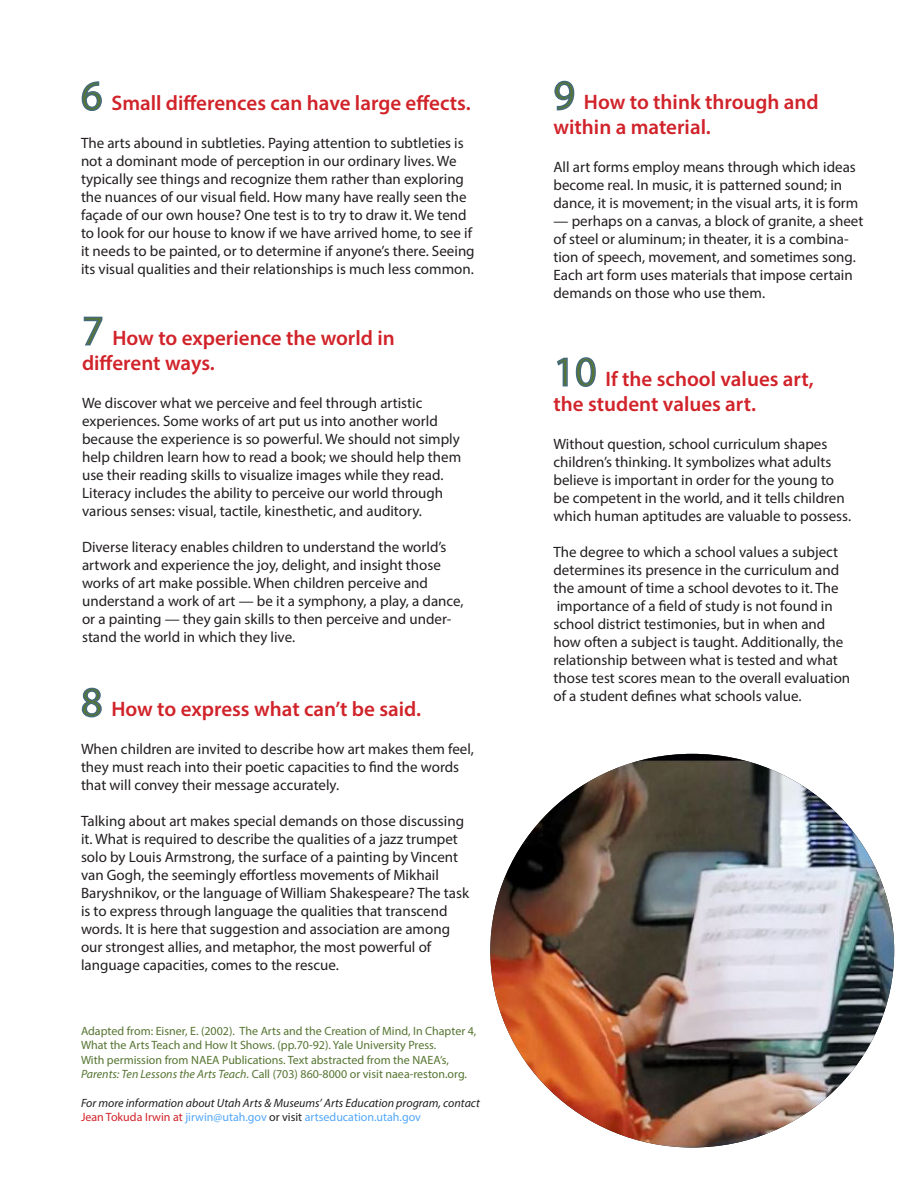
<style>
.page{position:relative;width:918px;height:1188px;background:#fff}
.page>*{position:absolute;margin:0;border:0;box-sizing:border-box;transform-origin:0 0}
.t1{font:600 21px/25.2px "Myriad Pro";color:#d1232a}
.t2{font:15px/18px "Myriad Pro";color:#231f20}
.t3{font:12px/14.4px "Myriad Pro";color:#567532}
.t4{font:italic 12px/14.4px "Myriad Pro";color:#231f20}
.s1{font-weight:400;font-size:42px;color:#567532}
.s2{font-style:italic}
.s3{font-style:normal;color:#d1232a}
.s4{font-style:normal;color:#52a7f8}
.s5{font-style:normal}
</style>
<div class="page">
<img style="left:490px;top:754px;width:404px;height:394px">
<svg style="left:81px;top:81px;width:21px;height:30px"></svg>
<svg style="left:554px;top:80px;width:21px;height:31px"></svg>
<svg style="left:81px;top:687px;width:21px;height:31px"></svg>
<svg style="left:83px;top:316px;width:20px;height:30px"></svg>
<svg style="left:557px;top:357px;width:11px;height:30px"></svg>
<svg style="left:575px;top:357px;width:21px;height:30px"></svg>
<h1 class="t1" style="left:81px;top:90px;width:391px"><span class="s1">6</span> Small differences can have large effects.</h1>
<p class="t2" style="left:81px;top:133px;width:395px">The arts abound in subtleties. Paying attention to subtleties is not a dominant mode of perception in our ordinary lives. We typically see things and recognize them rather than exploring the nuances of our visual field. How many have really seen the façade of our own house? One test is to try to draw it. We tend to look for our house to know if we have arrived home, to see if it needs to be painted, or to determine if anyone’s there. Seeing its visual qualities and their relationships is much less common.</p>
<h1 class="t1" style="left:82px;top:325px;width:314px"><span class="s1">7</span> How to experience the world in different ways.</h1>
<p class="t2" style="left:82px;top:393px;width:381px">We discover what we perceive and feel through artistic experiences. Some works of art put us into another world because the experience is so powerful. We should not simply help children learn how to read a book; we should help them use their reading skills to visualize images while they read.<br>Literacy includes the ability to perceive our world through various senses: visual, tactile, kinesthetic, and auditory.</p>
<p class="t2" style="left:82px;top:537px;width:383px">Diverse literacy enables children to understand the world’s artwork and experience the joy, delight, and insight those works of art make possible. When children perceive and understand a work of art — be it a symphony, a play, a dance, or a painting — they gain skills to then perceive and under&shy;stand the world in which they live.</p>
<h1 class="t1" style="left:81px;top:696px;width:342px"><span class="s1">8</span> How to express what can’t be said.</h1>
<p class="t2" style="left:81px;top:740px;width:394px">When children are invited to describe how art makes them feel, they must reach into their poetic capacities to find the words that will convey their message accurately.</p>
<p class="t2" style="left:81px;top:812px;width:390px">Talking about art makes special demands on those discussing it. What is required to describe the qualities of a jazz trumpet solo by Louis Armstrong, the surface of a painting by Vincent van Gogh, the seemingly effortless movements of Mikhail Baryshnikov, or the language of William Shakespeare? The task is to express through language the qualities that transcend words. It is here that suggestion and association are among our strongest allies, and metaphor, the most powerful of language capacities, comes to the rescue.</p>
<p class="t3" style="left:81px;top:1024px;width:397px">Adapted from: Eisner, E. (2002). The Arts and the Creation of Mind, In Chapter 4, What the Arts Teach and How It Shows. (pp.70-92). Yale University Press.<br>With permission from NAEA Publications. Text abstracted from the NAEA’s, <span class="s2">Parents: Ten Lessons the Arts Teach.</span> Call (703) 860-8000 or visit naea-reston.org.</p>
<p class="t4" style="left:81px;top:1096px;width:400px">For more information about Utah Arts &amp; Museums’ Arts Education program, contact<br><span class="s3">Jean Tokuda Irwin at</span> <span class="s4">jirwin@utah.gov</span> <span class="s5">or visit</span> <span class="s4">artseducation.utah.gov</span></p>
<h1 class="t1" style="left:554px;top:89px;width:267px"><span class="s1">9</span> How to think through and within a material.</h1>
<p class="t2" style="left:554px;top:158px;width:306px">All art forms employ means through which ideas become real. In music, it is patterned sound; in dance, it is movement; in the visual arts, it is form</p>
<p class="t2" style="left:554px;top:212px;width:311px">— perhaps on a canvas, a block of granite, a sheet of steel or aluminum; in theater, it is a combina&shy;tion of speech, movement, and sometimes song.<br>Each art form uses materials that impose certain demands on those who use them.</p>
<h1 class="t1" style="left:554px;top:366px;width:262px"><span class="s1">10</span> If the school values art, the student values art.</h1>
<p class="t2" style="left:554px;top:434px;width:299px">Without question, school curriculum shapes children’s thinking. It symbolizes what adults believe is important in order for the young to be competent in the world, and it tells children which human aptitudes are valuable to possess.</p>
<p class="t2" style="left:554px;top:542px;width:298px">The degree to which a school values a subject determines its presence in the curriculum and the amount of time a school devotes to it. The importance of a field of study is not found in school district testimonies, but in when and how often a subject is taught. Additionally, the relationship between what is tested and what those test scores mean to the overall evaluation of a student defines what schools value.</p>
</div>
